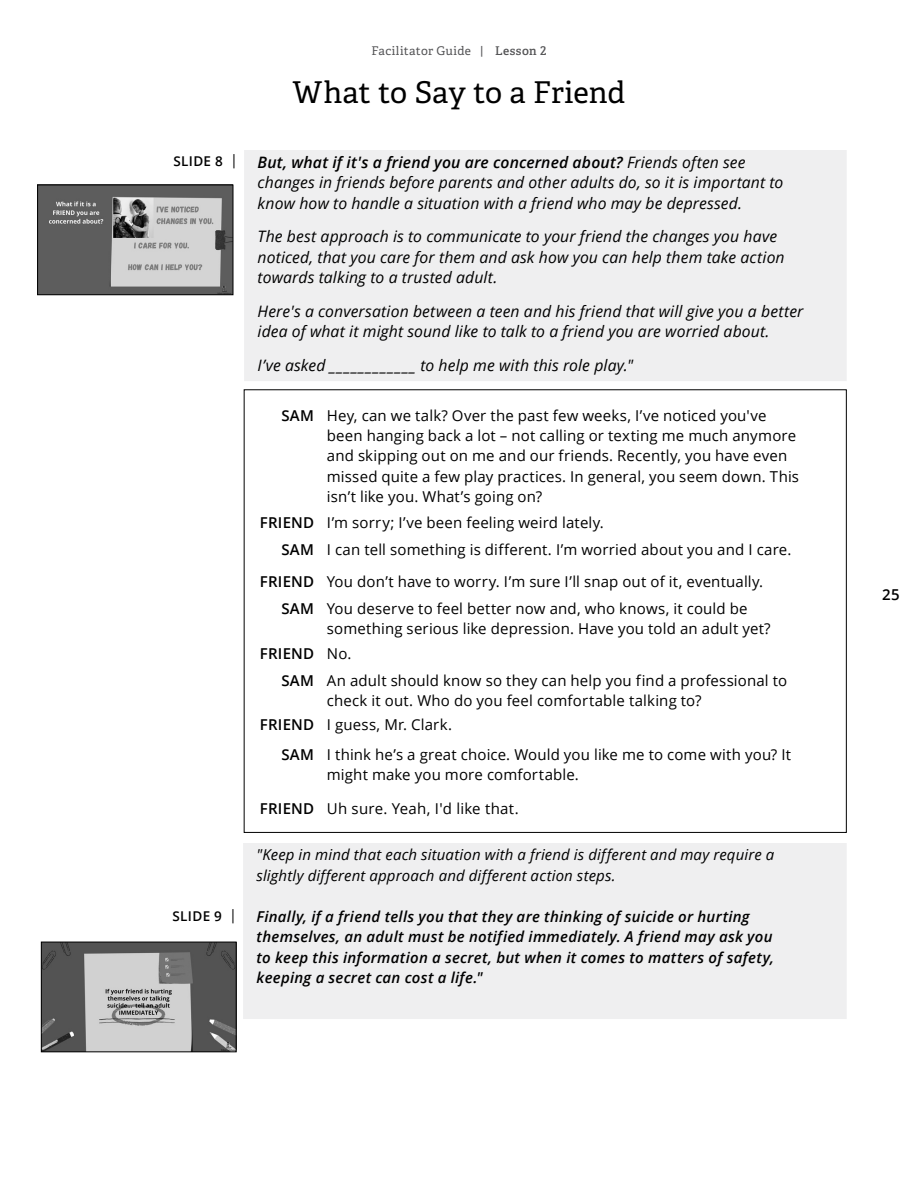
<style>
.page{position:relative;width:918px;height:1188px;background:#fff}
.page>*{position:absolute;margin:0;border:0;box-sizing:border-box;transform-origin:0 0}
.t1{font:30px "Adelle PE";letter-spacing:-.005em;color:#000}
.t2{font:italic 15.75px/20.2px "Open Sans";letter-spacing:.005em;color:#000}
.t3{font:15px/20.2px "Open Sans";letter-spacing:.01em;color:#000}
.t4{font:italic 600 15px/20.2px "Open Sans";letter-spacing:.02em;color:#000}
.t5{font:italic 15px/20.2px "Open Sans";letter-spacing:.01em;color:#000}
.t6{font:600 15px "Open Sans";color:#000}
.t7{font:600 13.5px "Open Sans";letter-spacing:.025em;color:#000}
.t8{font:12px "Adelle PE";letter-spacing:.025em;color:#545456}
.s1{font-family:"Adelle PE Sb"}
.s2{font-weight:400;font-size:14.25px}
.s3{font-weight:600}
</style>
<div class="page">
<div style="left:243px;top:843px;width:604px;height:176px;background:#efeff0"></div>
<div style="left:244px;top:150px;width:603px;height:231px;background:#efeff0"></div>
<img style="left:39px;top:187px;width:192px;height:106px">
<div style="left:37px;top:185px;width:196px;height:110px;border:1px solid #000"></div>
<img style="left:43px;top:944px;width:191px;height:106px">
<div style="left:41px;top:942px;width:195px;height:110px;border:1px solid #000"></div>
<p class="t8" style="left:371px;top:41px;width:177px">Facilitator Guide | <span class="s1">Lesson 2</span></p>
<h1 class="t1" style="left:293px;top:70px;width:334px">What to Say to a Friend</h1>
<p class="t7" style="left:173px;top:152px;width:66px">SLIDE 8 <span class="s2">|</span></p>
<p class="t2" style="left:258px;top:152px;width:527px"><span class="s3">But, what if it's a friend you are concerned about?</span> Friends often see changes in friends before parents and other adults do, so it is important to know how to handle a situation with a friend who may be depressed.</p>
<p class="t2" style="left:258px;top:226px;width:529px">The best approach is to communicate to your friend the changes you have noticed, that you care for them and ask how you can help them take action towards talking to a trusted adult.</p>
<p class="t2" style="left:258px;top:300px;width:547px">Here's a conversation between a teen and his friend that will give you a better idea of what it might sound like to talk to a friend you are worried about.</p>
<p class="t2" style="left:258px;top:354px;width:377px">I’ve asked ____________ to help me with this role play."</p>
<p class="t3" style="left:327px;top:405px;width:474px;text-indent:-46px"><span class="s3">SAM</span> Hey, can we talk? Over the past few weeks, I’ve noticed you've been hanging back a lot – not calling or texting me much anymore and skipping out on me and our friends. Recently, you have even missed quite a few play practices. In general, you seem down. This isn’t like you. What’s going on?</p>
<p class="t3" style="left:281px;top:509px;width:512px;line-height:27px;text-indent:-21px"><span class="s3">FRIEND</span> I’m sorry; I’ve been feeling weird lately.<br><span class="s3">SAM</span> I can tell something is different. I’m worried about you and I care.</p>
<p class="t3" style="left:260px;top:568px;width:505px;line-height:27px;text-align:center"><span class="s3">FRIEND</span> You don’t have to worry. I’m sure I’ll snap out of it, eventually.<br><span class="s3">SAM</span> You deserve to feel better now and, who knows, it could be</p>
<p class="t3" style="left:260px;top:617px;width:512px;line-height:24px;text-indent:67px">something serious like depression. Have you told an adult yet?<br><span class="s3">FRIEND</span> No.</p>
<p class="t3" style="left:327px;top:670px;width:462px;text-indent:-46px"><span class="s3">SAM</span> An adult should know so they can help you find a professional to check it out. Who do you feel comfortable talking to?</p>
<p class="t3" style="left:281px;top:709px;width:511px;line-height:30.3px;text-indent:-21px"><span class="s3">FRIEND</span> I guess, Mr. Clark.<br><span class="s3">SAM</span> I think he’s a great choice. Would you like me to come with you? It</p>
<p class="t3" style="left:327px;top:764px;width:254px">might make you more comfortable.</p>
<p class="t3" style="left:260px;top:798px;width:260px"><span class="s3">FRIEND</span> Uh sure. Yeah, I'd like that.</p>
<p class="t5" style="left:257px;top:845px;width:519px">"Keep in mind that each situation with a friend is different and may require a slightly different approach and different action steps.</p>
<p class="t7" style="left:172px;top:907px;width:66px">SLIDE 9 <span class="s2">|</span></p>
<p class="t4" style="left:257px;top:906px;width:519px">Finally, if a friend tells you that they are thinking of suicide or hurting themselves, an adult must be notified immediately. A friend may ask you to keep this information a secret, but when it comes to matters of safety, keeping a secret can cost a life."</p>
<p class="t6" style="left:882px;top:584px;width:19px">25</p>
</div>
